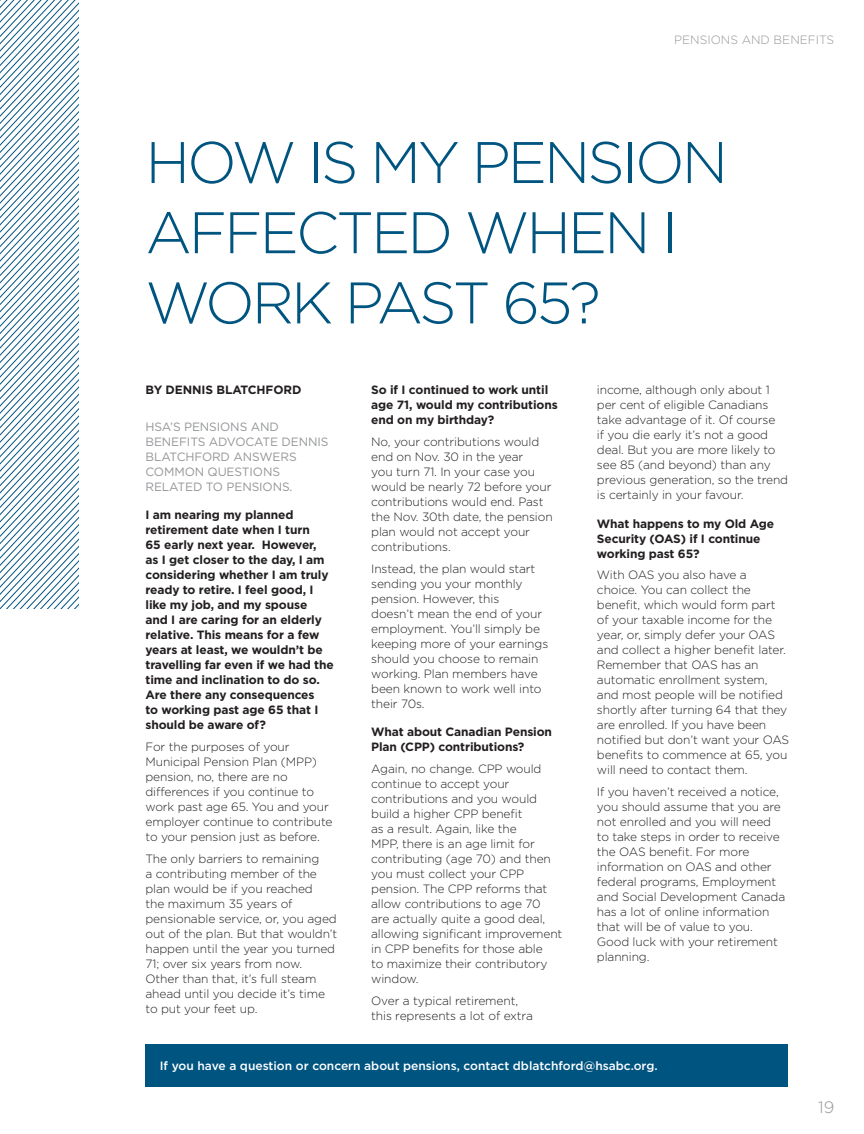
<style>
.page{position:relative;width:864px;height:1134px;background:#fff}
.page>*{position:absolute;margin:0;border:0;box-sizing:border-box;transform-origin:0 0}
.Headline{font:300 58.5px/70.2px "Gotham";letter-spacing:-.05em;color:#005480}
.t1{font:300 16.5px "Gotham";color:#939598}
.Body_Copy{font:300 12px/15px "Gotham";letter-spacing:-.01em;color:#231f20}
.Body_Copy-2{font:700 12px/15px "Gotham";letter-spacing:-.01em;color:#231f20}
.Body_Copy-3{font:12px/15px "Gotham";letter-spacing:-.01em;color:#939598}
.Body_Copy_white{font:500 12px "Gotham";color:#fff}
.t2{font:300 12px "Gotham";color:#939598}
</style>
<div class="page">
<div style="left:146px;top:1045px;width:642px;height:42px;background:#005480"></div>
<svg style="left:0;top:0;width:78px;height:609px"></svg>
<p class="t2" style="left:674px;top:32px;width:162px">PENSIONS AND BENEFITS</p>
<p class="Headline" style="left:146px;top:126px;width:584px">HOW IS MY PENSION<br>AFFECTED WHEN I<br>WORK PAST 65?</p>
<p class="Body_Copy-2" style="left:146px;top:382px;width:157px">BY DENNIS BLATCHFORD</p>
<p class="Body_Copy-3" style="left:146px;top:419px;width:184px">HSA’S PENSIONS AND<br>BENEFITS ADVOCATE DENNIS<br>BLATCHFORD ANSWERS<br>COMMON QUESTIONS<br>RELATED TO PENSIONS.</p>
<p class="Body_Copy-2" style="left:146px;top:508px;width:190px">I am nearing my planned retirement date when I turn<br>65 early next year. However,<br>as I get closer to the day, I am considering whether I am truly ready to retire. I feel good, I like my job, and my spouse<br>and I are caring for an elderly relative. This means for a few years at least, we wouldn’t be travelling far even if we had the time and inclination to do so.<br>Are there any consequences<br>to working past age 65 that I should be aware of?</p>
<p class="Body_Copy" style="left:146px;top:739px;width:189px">For the purposes of your<br>Municipal Pension Plan (MPP) pension, no, there are no differences if you continue to work past age 65. You and your employer continue to contribute to your pension just as before.</p>
<p class="Body_Copy" style="left:146px;top:851px;width:193px">The only barriers to remaining<br>a contributing member of the plan would be if you reached<br>the maximum 35 years of pensionable service, or, you aged out of the plan. But that wouldn’t happen until the year you turned<br>71; over six years from now.<br>Other than that, it’s full steam ahead until you decide it’s time to put your feet up.</p>
<p class="Body_Copy-2" style="left:371px;top:382px;width:188px">So if I continued to work until age 71, would my contributions end on my birthday?</p>
<p class="Body_Copy" style="left:371px;top:434px;width:183px">No, your contributions would end on Nov. 30 in the year<br>you turn 71. In your case you would be nearly 72 before your contributions would end. Past the Nov. 30th date, the pension plan would not accept your contributions.</p>
<p class="Body_Copy" style="left:371px;top:561px;width:179px">Instead, the plan would start sending you your monthly pension. However, this<br>doesn’t mean the end of your employment. You’ll simply be keeping more of your earnings should you choose to remain working. Plan members have been known to work well into their 70s.</p>
<p class="Body_Copy-2" style="left:371px;top:724px;width:182px">What about Canadian Pension<br>Plan (CPP) contributions?</p>
<p class="Body_Copy" style="left:371px;top:761px;width:193px">Again, no change. CPP would continue to accept your contributions and you would build a higher CPP benefit<br>as a result. Again, like the<br>MPP, there is an age limit for contributing (age 70) and then you must collect your CPP pension. The CPP reforms that allow contributions to age 70<br>are actually quite a good deal, allowing significant improvement in CPP benefits for those able<br>to maximize their contributory window.</p>
<p class="Body_Copy" style="left:371px;top:993px;width:163px">Over a typical retirement, this represents a lot of extra</p>
<p class="Body_Copy" style="left:597px;top:382px;width:193px">income, although only about 1 per cent of eligible Canadians take advantage of it. Of course<br>if you die early it’s not a good deal. But you are more likely to see 85 (and beyond) than any previous generation, so the trend is certainly in your favour.</p>
<p class="Body_Copy-2" style="left:597px;top:516px;width:179px">What happens to my Old Age<br>Security (OAS) if I continue working past 65?</p>
<p class="Body_Copy" style="left:597px;top:567px;width:194px">With OAS you also have a choice. You can collect the benefit, which would form part of your taxable income for the year, or, simply defer your OAS and collect a higher benefit later.<br>Remember that OAS has an automatic enrollment system, and most people will be notified shortly after turning 64 that they are enrolled. If you have been notified but don’t want your OAS benefits to commence at 65, you will need to contact them.</p>
<p class="Body_Copy" style="left:597px;top:784px;width:190px">If you haven’t received a notice, you should assume that you are not enrolled and you will need to take steps in order to receive the OAS benefit. For more information on OAS and other federal programs, Employment and Social Development Canada has a lot of online information that will be of value to you.<br>Good luck with your retirement planning.</p>
<p class="Body_Copy_white" style="left:160px;top:1058px;width:499px">If you have a question or concern about pensions, contact dblatchford@hsabc.org.</p>
<h2 class="t1" style="left:818px;top:1096px;width:18px">19</h2>
</div>
